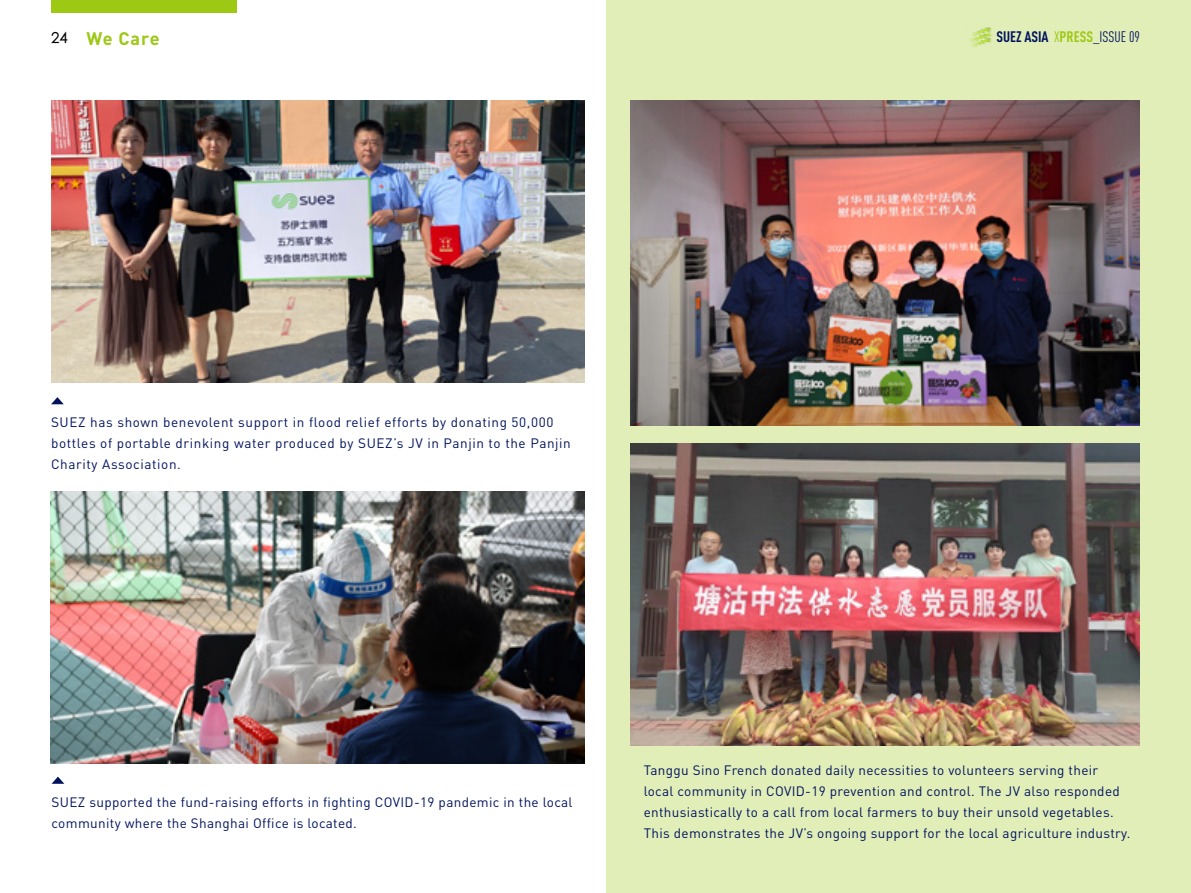
<style>
.page{position:relative;width:1191px;height:893px;background:#fff}
.page>*{position:absolute;margin:0;border:0;box-sizing:border-box;transform-origin:0 0}
.t1{font:700 18px "DIN";letter-spacing:.035em;color:#9dc814}
.t2{font:700 15px "DIN Cond";color:#00125e}
.t3{font:500 15px "ST Heiti SC";color:#000}
.t4{font:13.5px/21px "DIN";letter-spacing:.025em;color:#00125e}
.t5{font:13.5px/21px "DIN";letter-spacing:.045em;color:#00125e}
.s1{font-weight:400;color:#9dc814}
.s2{color:#9dc814}
.s3{font-weight:400}
</style>
<div class="page">
<div style="left:606px;top:0;width:585px;height:893px;background:#e1eeb8"></div>
<img style="left:50px;top:492px;width:534px;height:271px">
<img style="left:631px;top:101px;width:509px;height:324px">
<img style="left:631px;top:443px;width:509px;height:302px">
<img style="left:51px;top:101px;width:534px;height:282px">
<svg style="left:51px;top:397px;width:13px;height:7px"></svg>
<svg style="left:52px;top:777px;width:12px;height:7px"></svg>
<div style="left:51px;top:0;width:185px;height:13px;background:#9dc814"></div>
<img style="left:970px;top:27px;width:22px;height:20px">
<p class="t3" style="left:51px;top:30px;width:18px">24</p>
<p class="t2" style="left:996px;top:28px;width:145px">SUEZ ASIA <span class="s1">X</span><span class="s2">PRESS</span><span class="s3">_ISSUE 09</span></p>
<h1 class="t1" style="left:87px;top:26px;width:74px">We Care</h1>
<p class="t5" style="left:51px;top:411px;width:521px">SUEZ has shown benevolent support in flood relief efforts by donating 50,000 bottles of portable drinking water produced by SUEZ’s JV in Panjin to the Panjin<br>Charity Association.</p>
<p class="t4" style="left:52px;top:791px;width:522px">SUEZ supported the fund-raising efforts in fighting COVID-19 pandemic in the local community where the Shanghai Office is located.</p>
<p class="t4" style="left:643px;top:759px;width:488px">Tanggu Sino French donated daily necessities to volunteers serving their local community in COVID-19 prevention and control. The JV also responded enthusiastically to a call from local farmers to buy their unsold vegetables.<br>This demonstrates the JV’s ongoing support for the local agriculture industry.</p>
</div>
